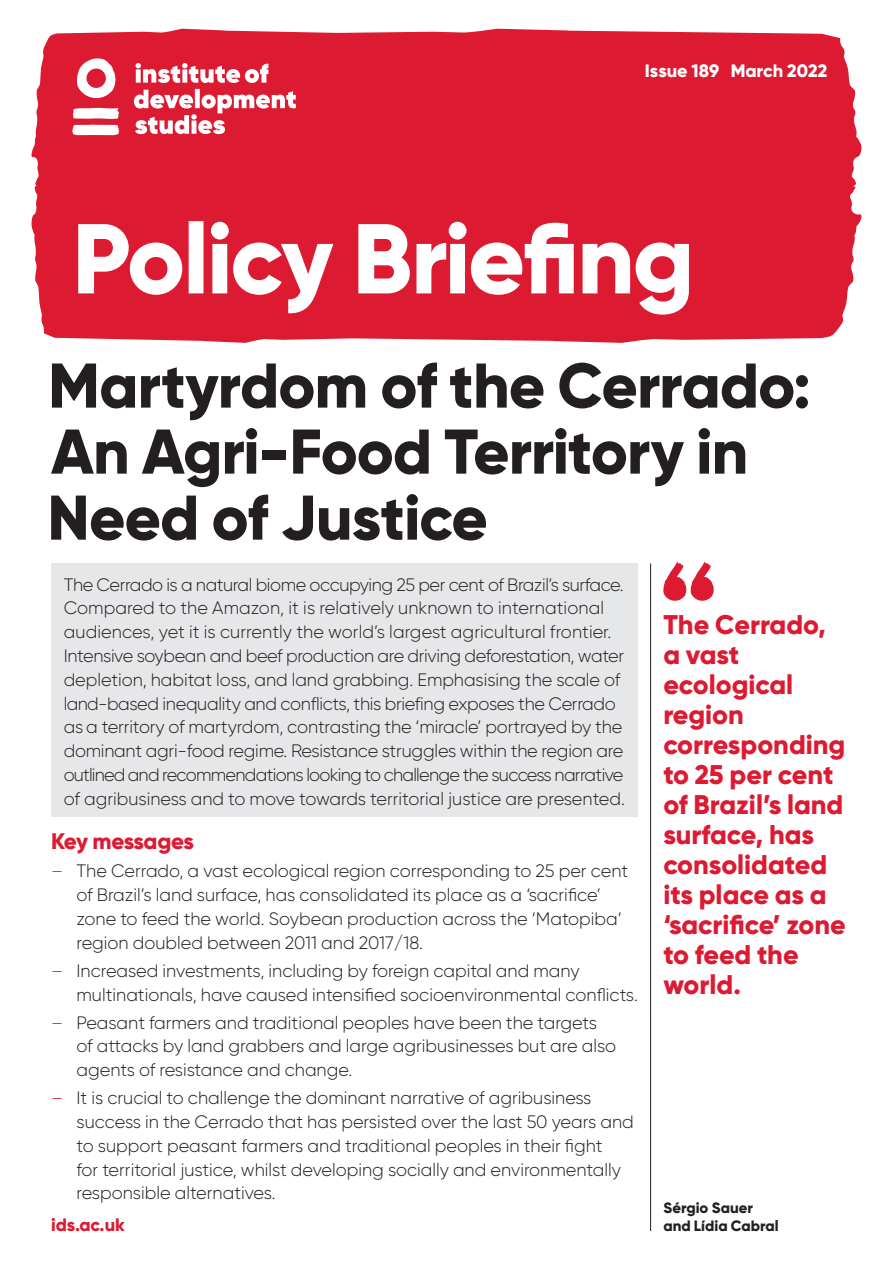
<style>
.page{position:relative;width:893px;height:1263px;background:#fff}
.page>*{position:absolute;margin:0;border:0;box-sizing:border-box;transform-origin:0 0}
.t1{font:800 63px/66px "Gilroy";letter-spacing:-.015em;color:#231f20}
.t2{font:800 27px/30px "Gilroy";color:#dc1a32}
.t3{font:800 22.5px "Gilroy";letter-spacing:-.03em;color:#dc1a32}
.t4{font:300 18px/23.9px "Gilroy";color:#231f20}
.t5{font:300 18px/23.9px "Gilroy";letter-spacing:-.02em;color:#231f20}
.t6{font:800 18px "Gilroy";color:#fff}
.t7{font:800 18px "Gilroy";color:#dc1a32}
.t8{font:800 15px/18px "Gilroy";color:#231f20}
.s1{color:#dc1a32}
</style>
<div class="page">
<div style="left:31px;top:29px;width:831px;height:314px;background:#dc1a32"></div>
<svg style="left:72px;top:58px;width:224px;height:77px"></svg>
<svg style="left:78px;top:221px;width:611px;height:94px;fill:#dc1a32"></svg>
<hr style="left:650px;top:563px;width:1px;height:668px;background:#231f20">
<div style="left:51px;top:563px;width:587px;height:254px;background:#e6e7e9"></div>
<svg style="left:663px;top:562px;width:51px;height:39px"></svg>
<p class="t6" style="left:645px;top:60px;width:184px">Issue 189 March 2022</p>
<h1 class="t1" style="left:47px;top:352px;width:765px">Martyrdom of the Cerrado:<br>An Agri-Food Territory in<br>Need of Justice</h1>
<p class="t5" style="left:64px;top:572px;width:563px">The Cerrado is a natural biome occupying 25 per cent of Brazil’s surface.<br>Compared to the Amazon, it is relatively unknown to international audiences, yet it is currently the world’s largest agricultural frontier.<br>Intensive soybean and beef production are driving deforestation, water depletion, habitat loss, and land grabbing. Emphasising the scale of land-based inequality and conflicts, this briefing exposes the Cerrado as a territory of martyrdom, contrasting the ‘miracle’ portrayed by the dominant agri-food regime. Resistance struggles within the region are outlined and recommendations looking to challenge the success narrative of agribusiness and to move towards territorial justice are presented.</p>
<p class="t3" style="left:51px;top:827px;width:145px">Key messages</p>
<p class="t4" style="left:77px;top:859px;width:553px;text-indent:-26px"><span class="s1">–</span> The Cerrado, a vast ecological region corresponding to 25 per cent of Brazil’s land surface, has consolidated its place as a ‘sacrifice’ zone to feed the world. Soybean production across the ‘Matopiba’ region doubled between 2011 and 2017/18.</p>
<p class="t4" style="left:77px;top:958px;width:563px;text-indent:-26px"><span class="s1">–</span> Increased investments, including by foreign capital and many multinationals, have caused intensified socioenvironmental conflicts.</p>
<p class="t4" style="left:77px;top:1010px;width:541px;text-indent:-26px"><span class="s1">–</span> Peasant farmers and traditional peoples have been the targets of attacks by land grabbers and large agribusinesses but are also agents of resistance and change.</p>
<p class="t4" style="left:77px;top:1086px;width:559px;text-indent:-26px"><span class="s1">–</span> It is crucial to challenge the dominant narrative of agribusiness success in the Cerrado that has persisted over the last 50 years and to support peasant farmers and traditional peoples in their fight<br>for territorial justice, whilst developing socially and environmentally responsible alternatives.</p>
<p class="t7" style="left:51px;top:1213px;width:75px">ids.ac.uk</p>
<h2 class="t2" style="left:663px;top:609px;width:184px">The Cerrado, a vast ecological region corresponding to 25 per cent of Brazil’s land surface, has consolidated its place as a ‘sacrifice’ zone to feed the world.</h2>
<p class="t8" style="left:663px;top:1199px;width:117px">Sérgio Sauer and Lídia Cabral</p>
</div>
